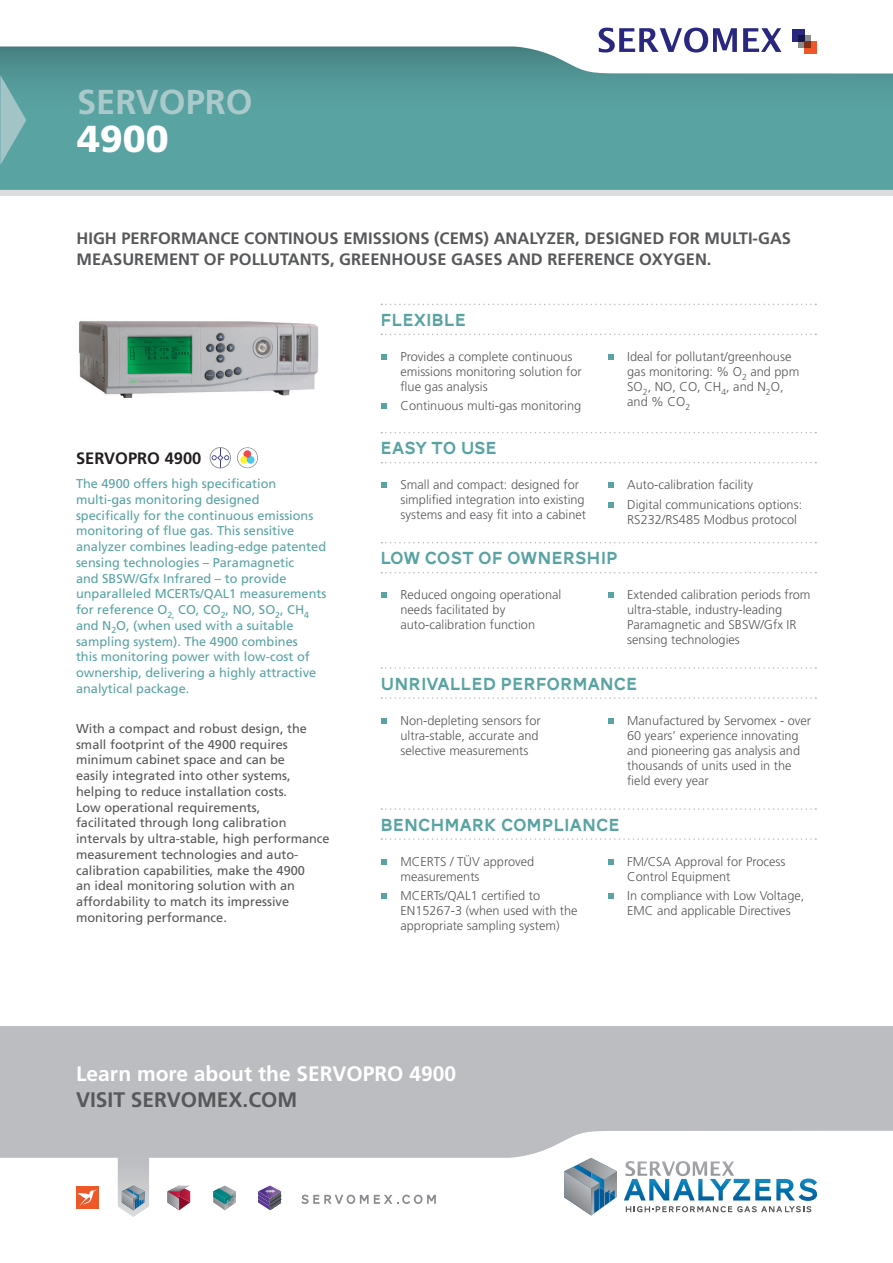
<style>
.page{position:relative;width:893px;height:1263px;background:#fff}
.page>*{position:absolute;margin:0;border:0;box-sizing:border-box;transform-origin:0 0}
.t1{font:900 37.5px "Frutiger LT Std";color:#fff}
.t2{font:700 34.5px "Frutiger LT Std";color:#aac9cb}
.t3{font:700 21px "Frutiger LT Std";color:#fff}
.t4{font:700 21px "Frutiger LT Std";color:#57585a}
.t5{font:18px "AW Conqueror Carved One";color:#5aa3a3}
.t6{font:700 16.5px/21px "Frutiger LT Std";color:#57585a}
.t7{font:700 16.5px "Frutiger LT Std";color:#231f20}
.t8{font:300 12.75px/15px "Frutiger";color:#57585a}
.t9{font:12.75px/15.8px "Frutiger";color:#5aa3a3}
.t10{font:12.75px/15.8px "Frutiger";color:#57585a}
</style>
<div class="page">
<img style="left:79px;top:321px;width:240px;height:77px">
<div style="left:0;top:1027px;width:893px;height:131px;background:#bcbdc0"></div>
<svg style="left:0;top:1131px;width:893px;height:85px"></svg>
<div style="left:76px;top:1186px;width:23px;height:23px;background:#ee5829"></div>
<svg style="left:78px;top:1189px;width:20px;height:18px"></svg>
<svg style="left:301px;top:1195px;width:135px;height:9px"></svg>
<svg style="left:167px;top:1185px;width:23px;height:25px"></svg>
<svg style="left:118px;top:1156px;width:31px;height:61px;background:#b9bfc5"></svg>
<svg style="left:213px;top:1185px;width:23px;height:25px"></svg>
<svg style="left:258px;top:1185px;width:23px;height:25px"></svg>
<svg style="left:564px;top:1158px;width:53px;height:57px"></svg>
<svg style="left:624px;top:1161px;width:193px;height:51px"></svg>
<svg style="left:381px;top:304px;width:435px;height:1px"></svg>
<svg style="left:381px;top:334px;width:435px;height:1px"></svg>
<svg style="left:381px;top:667px;width:435px;height:2px"></svg>
<svg style="left:381px;top:697px;width:435px;height:2px"></svg>
<svg style="left:381px;top:808px;width:435px;height:2px"></svg>
<svg style="left:381px;top:838px;width:435px;height:2px"></svg>
<svg style="left:381px;top:432px;width:435px;height:1px"></svg>
<svg style="left:381px;top:462px;width:435px;height:1px"></svg>
<svg style="left:381px;top:542px;width:435px;height:1px"></svg>
<svg style="left:381px;top:572px;width:435px;height:1px"></svg>
<svg style="left:381px;top:354px;width:6px;height:6px"></svg>
<svg style="left:381px;top:403px;width:6px;height:6px"></svg>
<svg style="left:608px;top:354px;width:6px;height:6px"></svg>
<svg style="left:381px;top:718px;width:6px;height:6px"></svg>
<svg style="left:608px;top:718px;width:6px;height:6px"></svg>
<svg style="left:381px;top:859px;width:6px;height:6px"></svg>
<svg style="left:381px;top:893px;width:6px;height:6px"></svg>
<svg style="left:608px;top:859px;width:6px;height:6px"></svg>
<svg style="left:608px;top:893px;width:6px;height:6px"></svg>
<svg style="left:381px;top:482px;width:6px;height:6px"></svg>
<svg style="left:608px;top:482px;width:6px;height:6px"></svg>
<svg style="left:608px;top:502px;width:6px;height:6px"></svg>
<svg style="left:381px;top:592px;width:6px;height:6px"></svg>
<svg style="left:608px;top:592px;width:6px;height:6px"></svg>
<svg style="left:237px;top:447px;width:21px;height:21px"></svg>
<svg style="left:243px;top:450px;width:8px;height:8px"></svg>
<svg style="left:240px;top:456px;width:8px;height:8px"></svg>
<svg style="left:247px;top:456px;width:8px;height:8px"></svg>
<svg style="left:210px;top:447px;width:21px;height:21px"></svg>
<div style="left:0;top:0;width:893px;height:193px;background:#5aa3a3"></div>
<div style="left:0;top:190px;width:893px;height:6px;background:#dcdddf"></div>
<svg style="left:0;top:0;width:893px;height:74px;background:#d1e1e1"></svg>
<svg style="left:0;top:75px;width:26px;height:90px"></svg>
<svg style="left:599px;top:28px;width:138px;height:25px;background:#a1a0c7"></svg>
<svg style="left:743px;top:28px;width:38px;height:24px"></svg>
<div style="left:792px;top:29px;width:12px;height:12px;background:#292780"></div>
<div style="left:804px;top:41px;width:12px;height:12px;background:#ee5829"></div>
<svg style="left:798px;top:35px;width:12px;height:12px"></svg>
<h2 class="t2" style="left:77px;top:81px;width:177px">SERVOPRO</h2>
<h1 class="t1" style="left:77px;top:116px;width:93px">4900</h1>
<p class="t6" style="left:77px;top:228px;width:716px">HIGH PERFORMANCE CONTINOUS EMISSIONS (CEMS) ANALYZER, DESIGNED FOR MULTI-GAS<br>MEASUREMENT OF POLLUTANTS, GREENHOUSE GASES AND REFERENCE OXYGEN.</p>
<p class="t7" style="left:76px;top:448px;width:127px">SERVOPRO 4900</p>
<p class="t9" style="left:76px;top:476px;width:252px">The 4900 offers high specification multi-gas monitoring designed specifically for the continuous emissions monitoring of flue gas. This sensitive analyzer combines leading-edge patented sensing technologies – Paramagnetic<br>and SBSW/Gfx Infrared – to provide unparalleled MCERTs/QAL1 measurements for reference O<sub>2,</sub> CO, CO<sub>2</sub>, NO, SO<sub>2</sub>, CH<sub>4 </sub>and N<sub>2</sub>O, (when used with a suitable sampling system). The 4900 combines<br>this monitoring power with low-cost of ownership, delivering a highly attractive analytical package.</p>
<p class="t10" style="left:76px;top:721px;width:255px">With a compact and robust design, the small footprint of the 4900 requires minimum cabinet space and can be<br>easily integrated into other systems, helping to reduce installation costs.<br>Low operational requirements,<br>facilitated through long calibration intervals by ultra-stable, high performance measurement technologies and auto&shy;calibration capabilities, make the 4900<br>an ideal monitoring solution with an affordability to match its impressive monitoring performance.</p>
<h3 class="t5" style="left:381px;top:312px;width:87px">FLEXIBLE</h3>
<p class="t8" style="left:400px;top:349px;width:183px">Provides a complete continuous emissions monitoring solution for flue gas analysis</p>
<p class="t8" style="left:400px;top:399px;width:182px">Continuous multi-gas monitoring</p>
<h3 class="t5" style="left:381px;top:440px;width:118px">EASY TO USE</h3>
<p class="t8" style="left:627px;top:349px;width:174px">Ideal for pollutant/greenhouse gas monitoring: % O<sub>2</sub> and ppm<br>SO<sub>2</sub>, NO, CO, CH<sub>4</sub>, and N<sub>2</sub>O, and % CO<sub>2</sub></p>
<p class="t8" style="left:400px;top:478px;width:187px">Small and compact: designed for simplified integration into existing systems and easy fit into a cabinet</p>
<p class="t8" style="left:627px;top:476px;width:176px;line-height:19.2px">Auto-calibration facility<br>Digital communications options:</p>
<p class="t8" style="left:627px;top:512px;width:171px">RS232/RS485 Modbus protocol</p>
<h3 class="t5" style="left:381px;top:550px;width:239px">LOW COST OF OWNERSHIP</h3>
<p class="t8" style="left:400px;top:588px;width:162px">Reduced ongoing operational needs facilitated by auto-calibration function</p>
<p class="t8" style="left:627px;top:588px;width:185px">Extended calibration periods from ultra-stable, industry-leading<br>Paramagnetic and SBSW/Gfx IR sensing technologies</p>
<h3 class="t5" style="left:381px;top:676px;width:258px">UNRIVALLED PERFORMANCE</h3>
<p class="t8" style="left:400px;top:713px;width:142px">Non-depleting sensors for ultra-stable, accurate and selective measurements</p>
<p class="t8" style="left:627px;top:713px;width:185px">Manufactured by Servomex - over<br>60 years’ experience innovating and pioneering gas analysis and thousands of units used in the field every year</p>
<h3 class="t5" style="left:381px;top:817px;width:241px">BENCHMARK COMPLIANCE</h3>
<p class="t8" style="left:400px;top:854px;width:135px">MCERTS / TÜV approved measurements</p>
<p class="t8" style="left:400px;top:888px;width:179px">MCERTs/QAL1 certified to<br>EN15267-3 (when used with the appropriate sampling system)</p>
<p class="t8" style="left:627px;top:854px;width:160px">FM/CSA Approval for Process<br>Control Equipment</p>
<p class="t8" style="left:627px;top:888px;width:179px">In compliance with Low Voltage,<br>EMC and applicable Directives</p>
<h3 class="t3" style="left:76px;top:1061px;width:382px">Learn more about the SERVOPRO 4900</h3>
<h3 class="t4" style="left:76px;top:1087px;width:223px">VISIT SERVOMEX.COM</h3>
</div>
